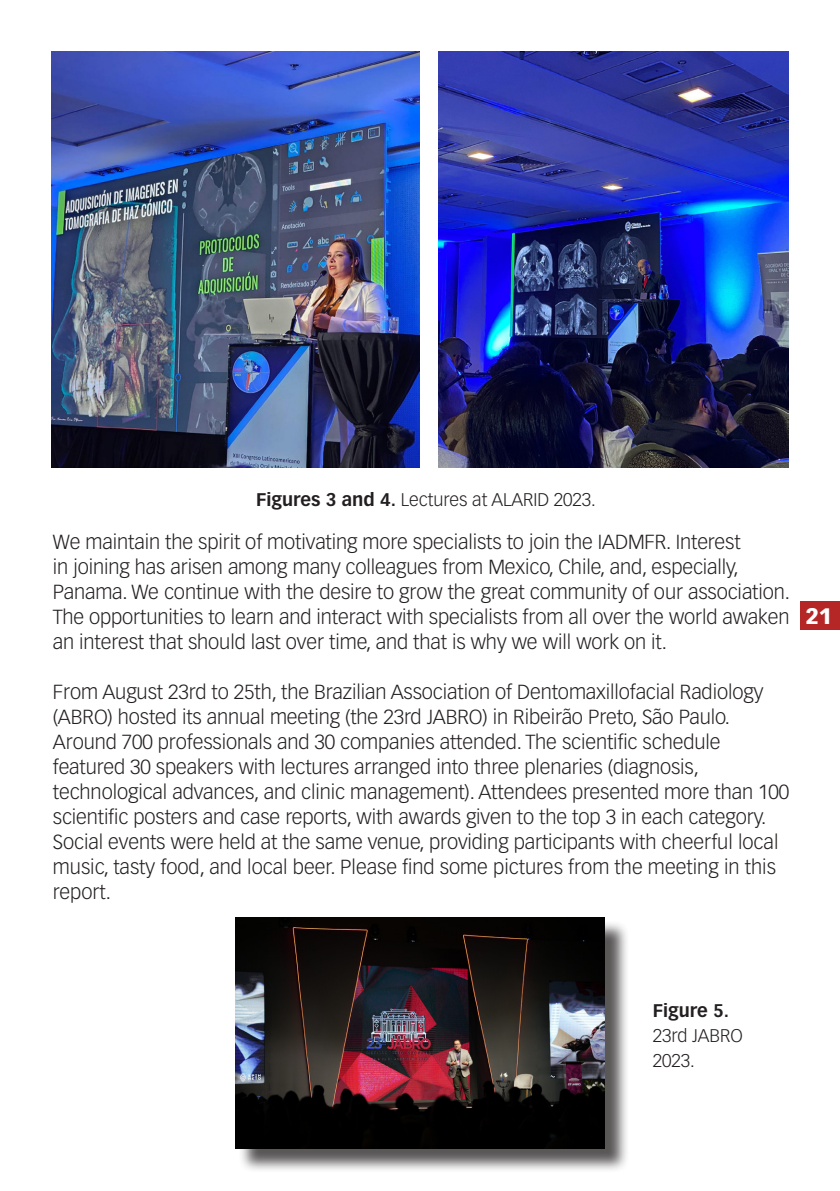
<style>
.page{position:relative;width:840px;height:1191px;background:#fff}
.page>*{position:absolute;margin:0;border:0;box-sizing:border-box;transform-origin:0 0}
.t1{font:900 22px "Vectora LT Pro";color:#fff}
.List__level_1{font:300 20px/25px "Vectora LT Pro";letter-spacing:-.005em;color:#231f20}
.List__level_1-2{font:300 18px/25px "Vectora LT Pro";color:#231f20}
.s1{font-weight:700}
</style>
<div class="page">
<div style="left:799px;top:601px;width:40px;height:28px;background:#b52626"></div>
<img style="left:51px;top:51px;width:369px;height:417px">
<img style="left:438px;top:51px;width:350px;height:417px">
<div style="left:238px;top:920px;width:391px;height:253px;background:#231f20;opacity:.75"></div>
<img style="left:235px;top:917px;width:369px;height:231px">
<p class="List__level_1-2" style="left:256px;top:486px;width:341px"><span class="s1">Figures 3 and 4.</span> Lectures at ALARID 2023.</p>
<p class="List__level_1" style="left:53px;top:529px;width:738px">We maintain the spirit of motivating more specialists to join the IADMFR. Interest<br>in joining has arisen among many colleagues from Mexico, Chile, and, especially, Panama. We continue with the desire to grow the great community of our association.<br>The opportunities to learn and interact with specialists from all over the world awaken an interest that should last over time, and that is why we will work on it.</p>
<p class="List__level_1" style="left:53px;top:679px;width:737px">From August 23rd to 25th, the Brazilian Association of Dentomaxillofacial Radiology (ABRO) hosted its annual meeting (the 23rd JABRO) in Ribeirão Preto, São Paulo.<br>Around 700 professionals and 30 companies attended. The scientific schedule featured 30 speakers with lectures arranged into three plenaries (diagnosis, technological advances, and clinic management). Attendees presented more than 100 scientific posters and case reports, with awards given to the top 3 in each category.<br>Social events were held at the same venue, providing participants with cheerful local music, tasty food, and local beer. Please find some pictures from the meeting in this report.</p>
<p class="t1" style="left:805px;top:602px;width:28px">21</p>
<p class="List__level_1-2" style="left:652px;top:998px;width:92px"><span class="s1">Figure 5.<br></span>23rd JABRO<br>2023.</p>
</div>
